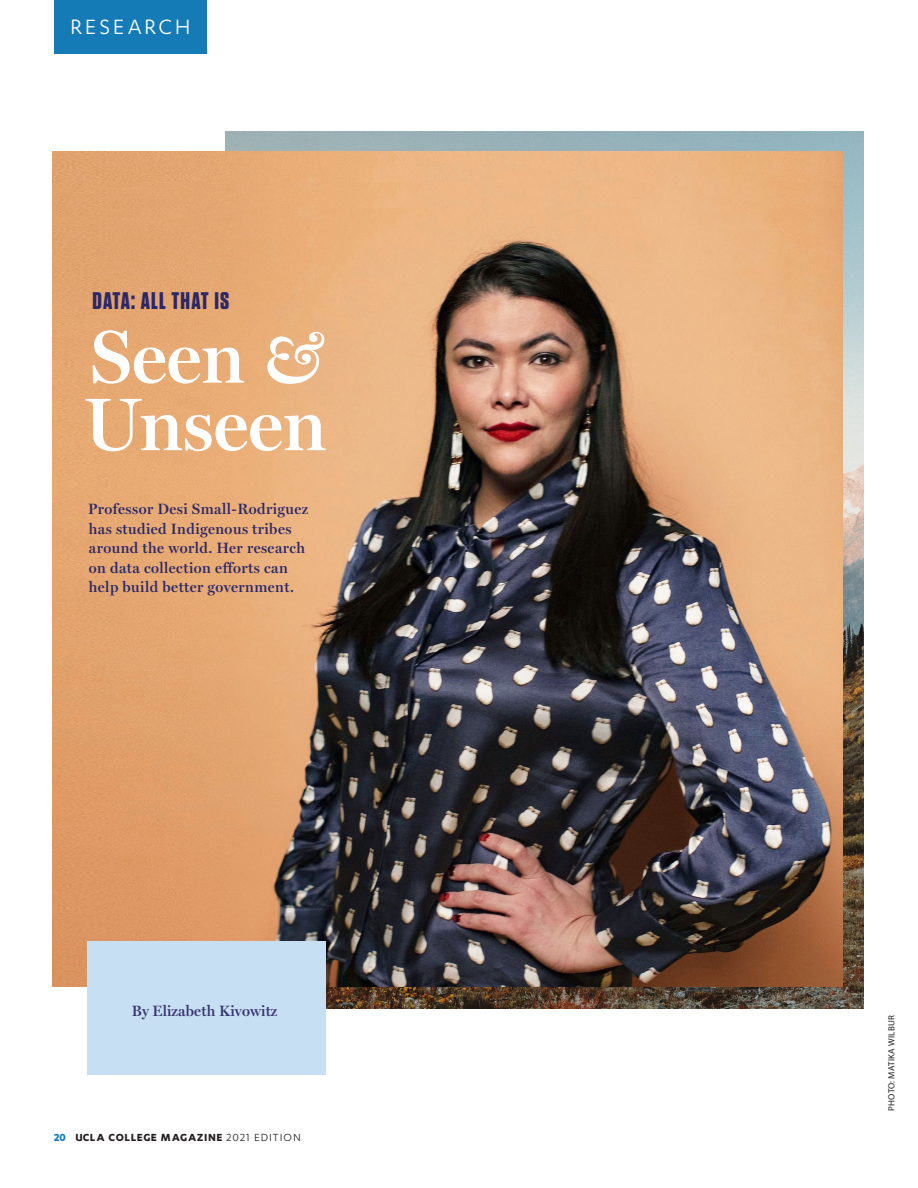
<style>
.page{position:relative;width:918px;height:1188px;background:#fff}
.page>*{position:absolute;margin:0;border:0;box-sizing:border-box;transform-origin:0 0}
.Feature_Headline{font:600 75px/67.5px "Miller Display";color:#fff}
.Feature_Headline-2{font:700 24px "Tungsten";letter-spacing:.05em;color:#2c2868}
.ResearchTab{font:24px "Karbon";letter-spacing:.12em;color:#fff}
.Dept__Subhead{font:600 15px/19.5px "Miller Display";letter-spacing:.03em;color:#2c2868}
.Byline{font:600 15px "Miller Display";letter-spacing:.01em;color:#37336f}
.t1{font:700 12px "Karbon";letter-spacing:.055em;color:#231f20}
.photo_credit{font:9px "Myriad Pro";letter-spacing:.03em;color:#231f20}
.s1{font-style:italic}
.s2{color:#157bb7}
.s3{font-weight:400}
</style>
<div class="page">
<div style="left:54px;top:0;width:153px;height:54px;background:#157bb7"></div>
<img style="left:226px;top:131px;width:638px;height:877px">
<img style="left:53px;top:152px;width:790px;height:835px">
<div style="left:88px;top:941px;width:238px;height:134px;background:#c7dff2"></div>
<p class="ResearchTab" style="left:70px;top:14px;width:122px">RESEARCH</p>
<p class="Feature_Headline-2" style="left:93px;top:288px;width:138px">DATA: ALL THAT IS</p>
<p class="Feature_Headline" style="left:84px;top:322px;width:244px">Seen <span class="s1">&amp;<br></span>Unseen</p>
<p class="Dept__Subhead" style="left:88px;top:499px;width:222px">Professor Desi Small-Rodriguez has studied Indigenous tribes around the world. Her research on data collection efforts can help build better government.</p>
<p class="Byline" style="left:132px;top:1002px;width:147px">By Elizabeth Kivowitz</p>
<p class="t1" style="left:54px;top:1131px;width:248px"><span class="s2">20</span> UCLA COLLEGE MAGAZINE <span class="s3">2021 EDITION</span></p>
<p class="photo_credit" style="left:886px;top:1111px;width:97px;rotate:-90deg">PHOTO: MATIKA WILBUR</p>
</div>
